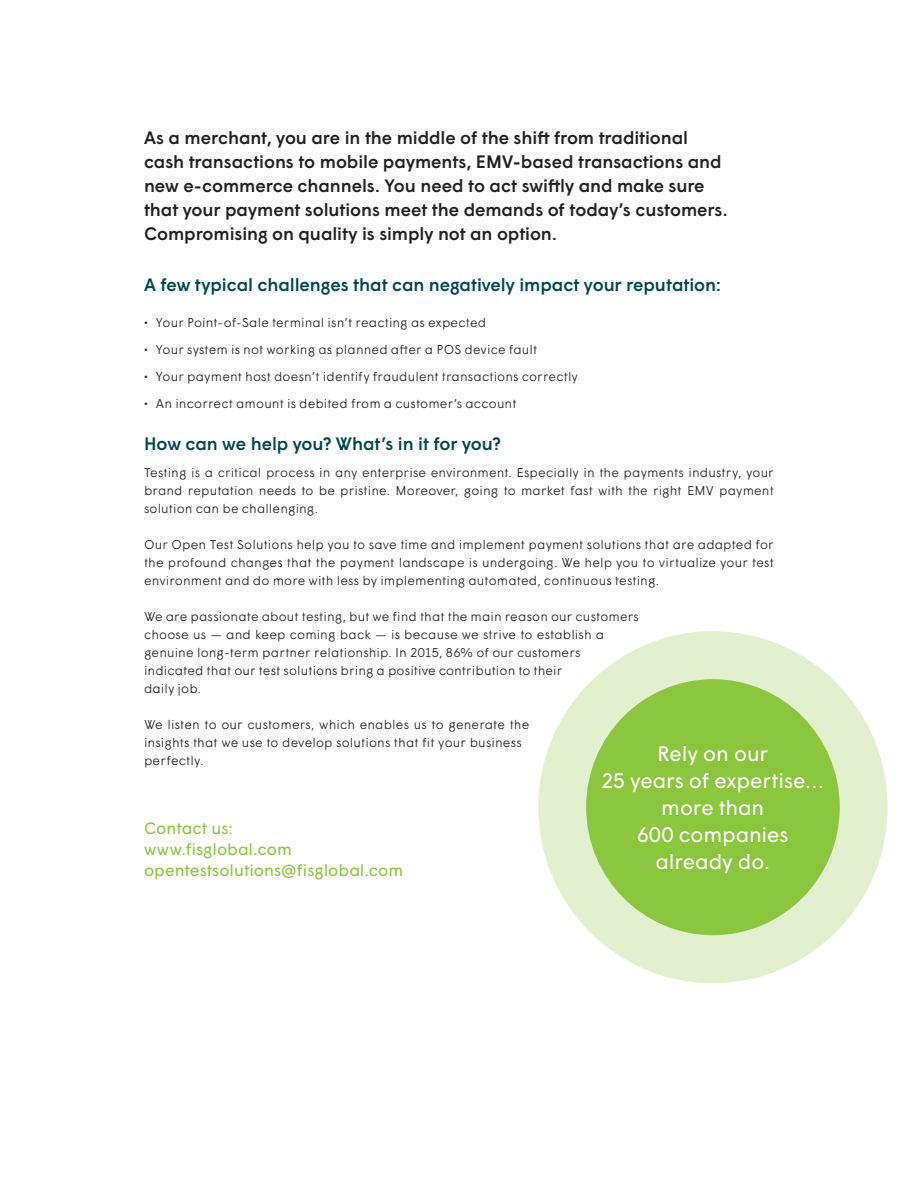
<style>
.page{position:relative;width:918px;height:1188px;background:#fff}
.page>*{position:absolute;margin:0;border:0;box-sizing:border-box;transform-origin:0 0}
.FIS_CALLOUTS{font:21px/27px "Wigrum";letter-spacing:-.005em;color:#fff;text-align:center}
.inside_subhead_top{font:500 18px/24px "Wigrum";letter-spacing:-.005em;color:#231f20}
.FIS_subs_1{font:500 18px "Wigrum";letter-spacing:-.005em;color:#004650}
.fis_inside_subheads{font:16.5px "Wigrum";color:#8bc63e}
.side_copy{font:16.5px "Wigrum";color:#8bc63e}
.body{font:300 12.75px/18px "Wigrum";letter-spacing:.01em;color:#231f20;text-align:justify}
.s1{font-weight:400}
</style>
<div class="page">
<div style="left:586px;top:679px;width:254px;height:256px;background:#8bc63e;border-radius:50%"></div>
<div style="left:538px;top:631px;width:350px;height:352px;border:61px solid #8bc63e;border-radius:50%"></div>
<p class="inside_subhead_top" style="left:144px;top:125px;width:586px">As a merchant, you are in the middle of the shift from traditional cash transactions to mobile payments, EMV-based transactions and new e-commerce channels. You need to act swiftly and make sure that your payment solutions meet the demands of today’s customers.<br>Compromising on quality is simply not an option.</p>
<p class="FIS_subs_1" style="left:144px;top:271px;width:579px">A few typical challenges that can negatively impact your reputation:</p>
<p class="body" style="left:144px;top:313px;width:344px"><span class="s1">•</span> Your Point-of-Sale terminal isn’t reacting as expected</p>
<p class="body" style="left:144px;top:340px;width:395px"><span class="s1">•</span> Your system is not working as planned after a POS device fault</p>
<p class="body" style="left:144px;top:367px;width:436px"><span class="s1">•</span> Your payment host doesn’t identify fraudulent transactions correctly</p>
<p class="body" style="left:144px;top:394px;width:374px"><span class="s1">•</span> An incorrect amount is debited from a customer’s account</p>
<p class="FIS_subs_1" style="left:144px;top:430px;width:358px">How can we help you? What’s in it for you?</p>
<p class="body" style="left:144px;top:463px;width:631px">Testing is a critical process in any enterprise environment. Especially in the payments industry, your brand reputation needs to be pristine. Moreover, going to market fast with the right EMV payment solution can be challenging.</p>
<p class="body" style="left:144px;top:535px;width:631px">Our Open Test Solutions help you to save time and implement payment solutions that are adapted for the profound changes that the payment landscape is undergoing. We help you to virtualize your test environment and do more with less by implementing automated, continuous testing.</p>
<p class="body" style="left:144px;top:607px;width:496px;text-align:left">We are passionate about testing, but we find that the main reason our customers choose us — and keep coming back — is because we strive to establish a genuine long-term partner relationship. In 2015, 86% of our customers indicated that our test solutions bring a positive contribution to their<br>daily job.</p>
<p class="body" style="left:144px;top:715px;width:387px;text-align:left">We listen to our customers, which enables us to generate the insights that we use to develop solutions that fit your business perfectly.</p>
<p class="FIS_CALLOUTS" style="left:602px;top:738px;width:224px">Rely on our<br>25 years of expertise… more than<br>600 companies already do.</p>
<p class="side_copy" style="left:144px;top:816px;width:91px">Contact us:</p>
<p class="fis_inside_subheads" style="left:144px;top:837px;width:149px">www.fisglobal.com</p>
<p class="fis_inside_subheads" style="left:144px;top:858px;width:261px">opentestsolutions@fisglobal.com</p>
</div>
